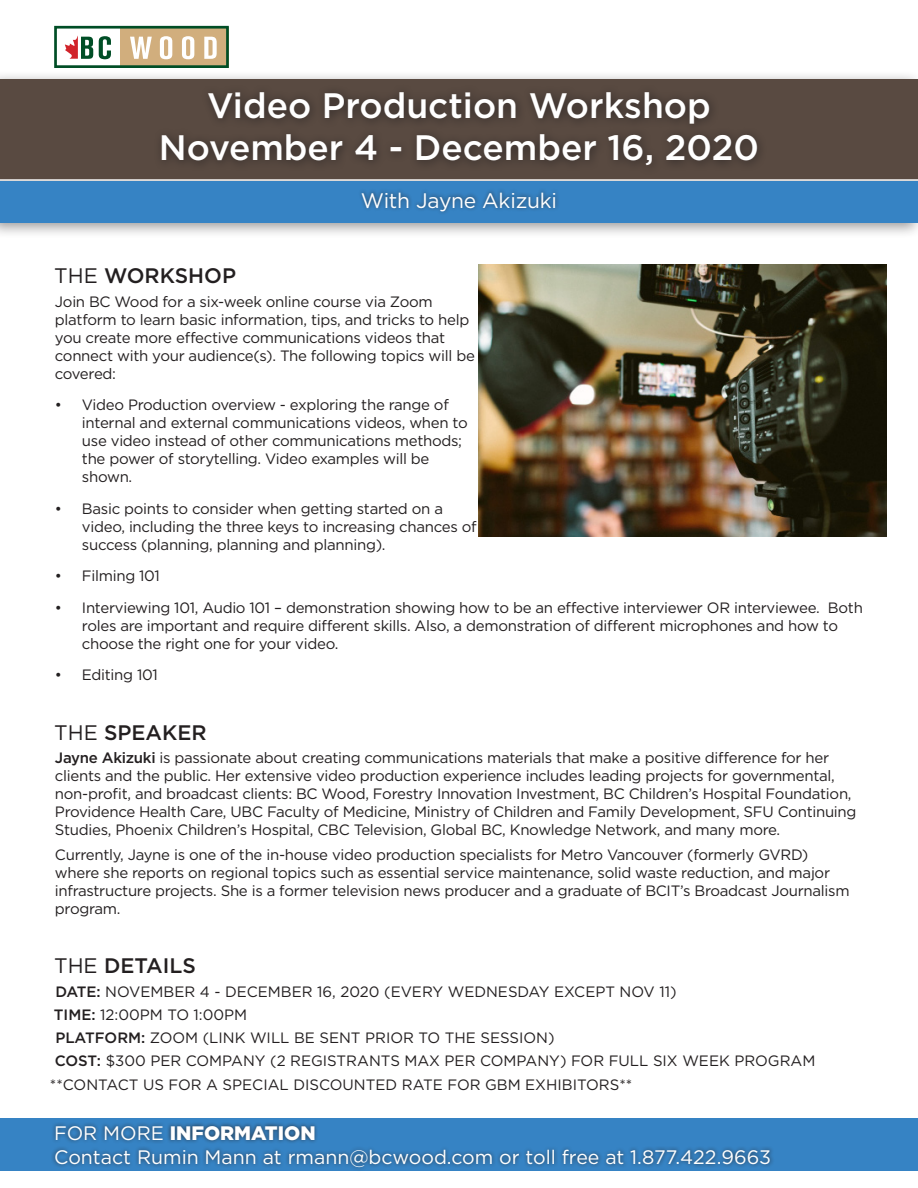
<style>
.page{position:relative;width:918px;height:1188px;background:#fff}
.page>*{position:absolute;margin:0;border:0;box-sizing:border-box;transform-origin:0 0}
.t1{font:500 35.4px "Gotham";color:#fff}
.t2{font:500 21px "Gotham";color:#231f20}
.t3{font:21px "Gotham";letter-spacing:-.01em;color:#fff}
.t4{font:19.5px "Gotham";color:#fff}
.t5{font:900 19.5px "Gotham";color:#fff}
.Paragraph_Style_1{font:15px/18px "Gotham";letter-spacing:-.02em;color:#231f20}
.Paragraph_Style_1-2{font:15px "Gotham";color:#231f20}
.s1{font-weight:400}
.s2{font-weight:500}
</style>
<div class="page">
<div style="left:0;top:71px;width:918px;height:168px;background:#231f20;opacity:.45"></div>
<div style="left:0;top:79px;width:918px;height:143px;background:#594a41"></div>
<div style="left:0;top:181px;width:918px;height:41px;background:#3683c4"></div>
<div style="left:154px;top:83px;width:614px;height:92px;background:#231f20;opacity:.75"></div>
<div style="left:358px;top:187px;width:202px;height:28px;background:#231f20;opacity:.65"></div>
<hr style="left:0;top:179px;width:918px;height:2px;background:#fff">
<div style="left:0;top:1118px;width:918px;height:52px;background:#3683c4"></div>
<div style="left:120px;top:27px;width:109px;height:40px;background:#d1ae7d"></div>
<div style="left:54px;top:26px;width:175px;height:42px;border:3px solid #004e26"></div>
<svg style="left:65px;top:36px;width:28px;height:23px"></svg>
<svg style="left:99px;top:36px;width:12px;height:23px"></svg>
<svg style="left:130px;top:37px;width:22px;height:22px"></svg>
<svg style="left:160px;top:36px;width:12px;height:23px"></svg>
<svg style="left:182px;top:36px;width:12px;height:23px"></svg>
<svg style="left:204px;top:37px;width:13px;height:22px"></svg>
<img style="left:478px;top:265px;width:409px;height:271px">
<div style="left:51px;top:1121px;width:723px;height:51px;background:#231f20;opacity:.75"></div>
<p class="t1" style="left:207px;top:82px;width:505px">Video Production Workshop</p>
<p class="t1" style="left:159px;top:125px;width:602px">November 4 - December 16, 2020</p>
<p class="t3" style="left:361px;top:187px;width:198px">With Jayne Akizuki</p>
<p class="t2" style="left:54px;top:262px;width:183px"><span class="s1">THE</span> WORKSHOP</p>
<p class="Paragraph_Style_1" style="left:55px;top:292px;width:421px">Join BC Wood for a six-week online course via Zoom platform to learn basic information, tips, and tricks to help you create more effective communications videos that connect with your audience(s). The following topics will be covered:</p>
<p class="Paragraph_Style_1" style="left:82px;top:396px;width:387px;text-indent:-27px">• Video Production overview - exploring the range of internal and external communications videos, when to use video instead of other communications methods; the power of storytelling. Video examples will be shown.</p>
<p class="Paragraph_Style_1" style="left:82px;top:499px;width:396px;text-indent:-27px">• Basic points to consider when getting started on a video, including the three keys to increasing chances of success (planning, planning and planning).</p>
<p class="Paragraph_Style_1" style="left:55px;top:567px;width:107px">• Filming 101</p>
<p class="Paragraph_Style_1" style="left:82px;top:598px;width:782px;text-indent:-27px">• Interviewing 101, Audio 101 – demonstration showing how to be an effective interviewer OR interviewee. Both roles are important and require different skills. Also, a demonstration of different microphones and how to choose the right one for your video.</p>
<p class="Paragraph_Style_1" style="left:55px;top:666px;width:104px">• Editing 101</p>
<p class="t2" style="left:54px;top:718px;width:154px"><span class="s1">THE</span> SPEAKER</p>
<p class="Paragraph_Style_1" style="left:55px;top:749px;width:803px"><span class="s2">Jayne Akizuki</span> is passionate about creating communications materials that make a positive difference for her clients and the public. Her extensive video production experience includes leading projects for governmental, non-profit, and broadcast clients: BC Wood, Forestry Innovation Investment, BC Children’s Hospital Foundation, Providence Health Care, UBC Faculty of Medicine, Ministry of Children and Family Development, SFU Continuing Studies, Phoenix Children’s Hospital, CBC Television, Global BC, Knowledge Network, and many more.</p>
<p class="Paragraph_Style_1" style="left:55px;top:845px;width:796px">Currently, Jayne is one of the in-house video production specialists for Metro Vancouver (formerly GVRD) where she reports on regional topics such as essential service maintenance, solid waste reduction, and major infrastructure projects. She is a former television news producer and a graduate of BCIT’s Broadcast Journalism program.</p>
<p class="t2" style="left:54px;top:952px;width:143px"><span class="s1">THE</span> DETAILS</p>
<p class="Paragraph_Style_1-2" style="left:55px;top:982px;width:623px"><span class="s2">DATE:</span> NOVEMBER 4 - DECEMBER 16, 2020 (EVERY WEDNESDAY EXCEPT NOV 11)</p>
<p class="Paragraph_Style_1-2" style="left:54px;top:1005px;width:195px"><span class="s2">TIME:</span> 12:00PM TO 1:00PM</p>
<p class="Paragraph_Style_1-2" style="left:55px;top:1028px;width:501px"><span class="s2">PLATFORM:</span> ZOOM (LINK WILL BE SENT PRIOR TO THE SESSION)</p>
<p class="Paragraph_Style_1-2" style="left:55px;top:1051px;width:762px"><span class="s2">COST:</span> $300 PER COMPANY (2 REGISTRANTS MAX PER COMPANY) FOR FULL SIX WEEK PROGRAM</p>
<p class="Paragraph_Style_1-2" style="left:50px;top:1075px;width:584px">**CONTACT US FOR A SPECIAL DISCOUNTED RATE FOR GBM EXHIBITORS**</p>
<p class="t5" style="left:54px;top:1120px;width:263px"><span class="s1">FOR MORE</span> INFORMATION</p>
<p class="t4" style="left:54px;top:1144px;width:718px">Contact Rumin Mann at rmann@bcwood.com or toll free at 1.877.422.9663</p>
</div>
